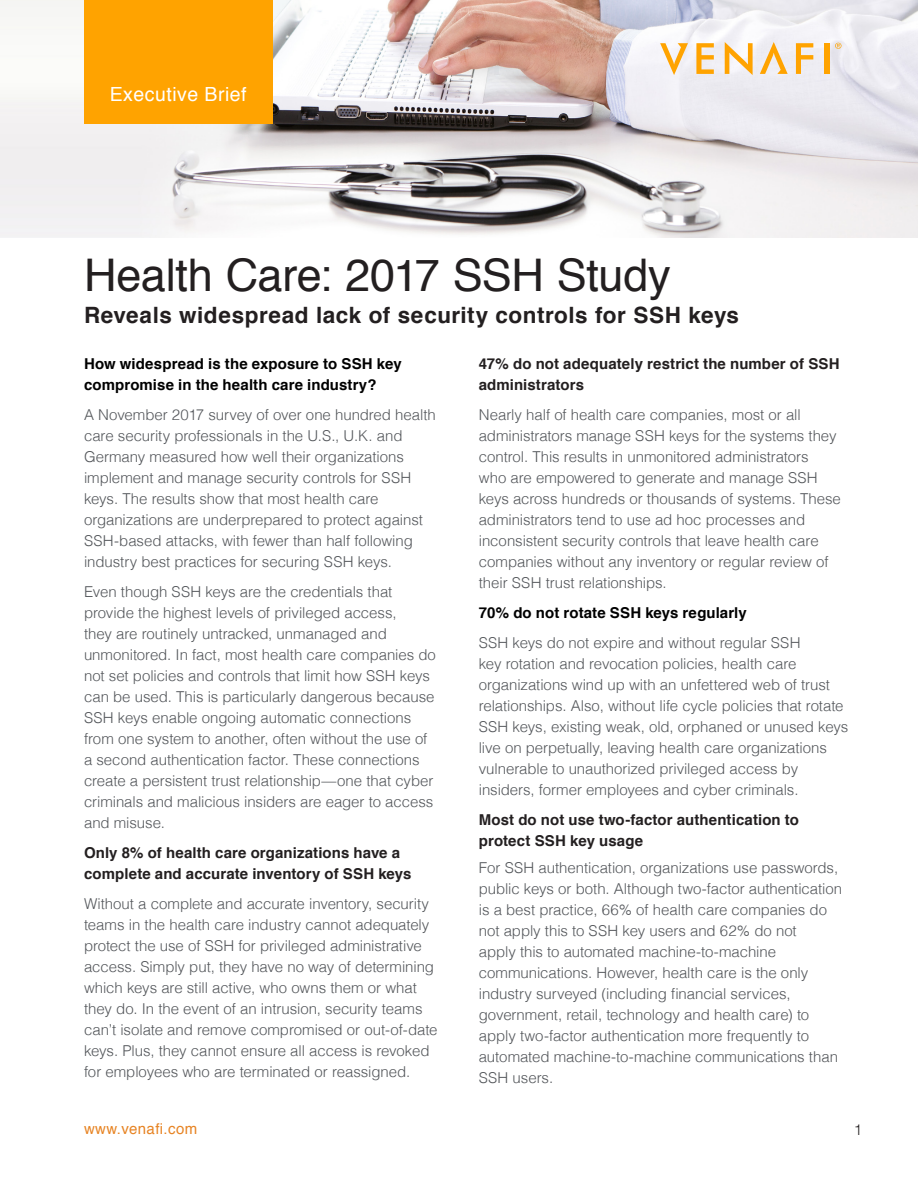
<style>
.page{position:relative;width:918px;height:1188px;background:#fff}
.page>*{position:absolute;margin:0;border:0;box-sizing:border-box;transform-origin:0 0}
.t1{font:45px "Helvetica";letter-spacing:-.01em;color:#231f20}
.t2{font:700 22.5px "Helvetica";letter-spacing:.02em;color:#231f20}
.t3{font:19.5px "Helvetica";letter-spacing:.025em;color:#fff}
.Paragraph_Style_1{font:300 15px/21px "Helvetica";letter-spacing:-.005em;color:#53565a}
.t4{font:700 15px/21px "Helvetica";letter-spacing:.005em;color:#231f20}
.t5{font:700 15px/21px "Helvetica";letter-spacing:.005em;color:#000}
.t6{font:15px "Helvetica";letter-spacing:.025em;color:#e78424}
.t7{font:300 15px "Helvetica Neue";color:#231f20}
</style>
<div class="page">
<img style="left:0;top:0;width:918px;height:238px">
<div style="left:84px;top:0;width:189px;height:123px;background:#ffa300"></div>
<svg style="left:760px;top:42px;width:28px;height:32px"></svg>
<svg style="left:696px;top:43px;width:18px;height:31px"></svg>
<svg style="left:725px;top:42px;width:28px;height:33px"></svg>
<svg style="left:796px;top:43px;width:17px;height:31px"></svg>
<div style="left:825px;top:43px;width:5px;height:31px;background:#ffa300"></div>
<svg style="left:835px;top:43px;width:6px;height:6px"></svg>
<svg style="left:660px;top:43px;width:28px;height:32px"></svg>
<p class="t3" style="left:110px;top:79px;width:138px">Executive Brief</p>
<p class="t1" style="left:84px;top:241px;width:588px">Health Care: 2017 SSH Study</p>
<p class="t2" style="left:84px;top:297px;width:657px">Reveals widespread lack of security controls for SSH keys</p>
<p class="t5" style="left:84px;top:354px;width:319px">How widespread is the exposure to SSH key compromise in the health care industry?</p>
<p class="Paragraph_Style_1" style="left:84px;top:403px;width:353px">A November 2017 survey of over one hundred health care security professionals in the U.S., U.K. and Germany measured how well their organizations implement and manage security controls for SSH keys. The results show that most health care organizations are underprepared to protect against SSH-based attacks, with fewer than half following industry best practices for securing SSH keys.</p>
<p class="Paragraph_Style_1" style="left:84px;top:580px;width:354px">Even though SSH keys are the credentials that provide the highest levels of privileged access,<br>they are routinely untracked, unmanaged and unmonitored. In fact, most health care companies do not set policies and controls that limit how SSH keys can be used. This is particularly dangerous because SSH keys enable ongoing automatic connections from one system to another, often without the use of a second authentication factor. These connections create a persistent trust relationship—one that cyber criminals and malicious insiders are eager to access and misuse.</p>
<p class="t4" style="left:84px;top:843px;width:329px">Only 8% of health care organizations have a complete and accurate inventory of SSH keys</p>
<p class="Paragraph_Style_1" style="left:84px;top:892px;width:355px">Without a complete and accurate inventory, security teams in the health care industry cannot adequately protect the use of SSH for privileged administrative access. Simply put, they have no way of determining which keys are still active, who owns them or what they do. In the event of an intrusion, security teams can’t isolate and remove compromised or out-of-date keys. Plus, they cannot ensure all access is revoked for employees who are terminated or reassigned.</p>
<p class="t6" style="left:84px;top:1117px;width:115px">www.venafi.com</p>
<p class="t4" style="left:479px;top:354px;width:362px">47% do not adequately restrict the number of SSH administrators</p>
<p class="Paragraph_Style_1" style="left:479px;top:403px;width:364px">Nearly half of health care companies, most or all administrators manage SSH keys for the systems they control. This results in unmonitored administrators<br>who are empowered to generate and manage SSH keys across hundreds or thousands of systems. These administrators tend to use ad hoc processes and inconsistent security controls that leave health care companies without any inventory or regular review of their SSH trust relationships.</p>
<p class="t5" style="left:479px;top:603px;width:270px">70% do not rotate SSH keys regularly</p>
<p class="Paragraph_Style_1" style="left:479px;top:631px;width:371px">SSH keys do not expire and without regular SSH<br>key rotation and revocation policies, health care organizations wind up with an unfettered web of trust relationships. Also, without life cycle policies that rotate SSH keys, existing weak, old, orphaned or unused keys live on perpetually, leaving health care organizations vulnerable to unauthorized privileged access by insiders, former employees and cyber criminals.</p>
<p class="t4" style="left:479px;top:810px;width:322px">Most do not use two-factor authentication to protect SSH key usage</p>
<p class="Paragraph_Style_1" style="left:479px;top:856px;width:365px">For SSH authentication, organizations use passwords, public keys or both. Although two-factor authentication is a best practice, 66% of health care companies do not apply this to SSH key users and 62% do not<br>apply this to automated machine‑to‑machine communications. However, health care is the only industry surveyed (including financial services, government, retail, technology and health care) to apply two-factor authentication more frequently to automated machine-to-machine communications than SSH users.</p>
<p class="t7" style="left:854px;top:1117px;width:10px">1</p>
</div>
